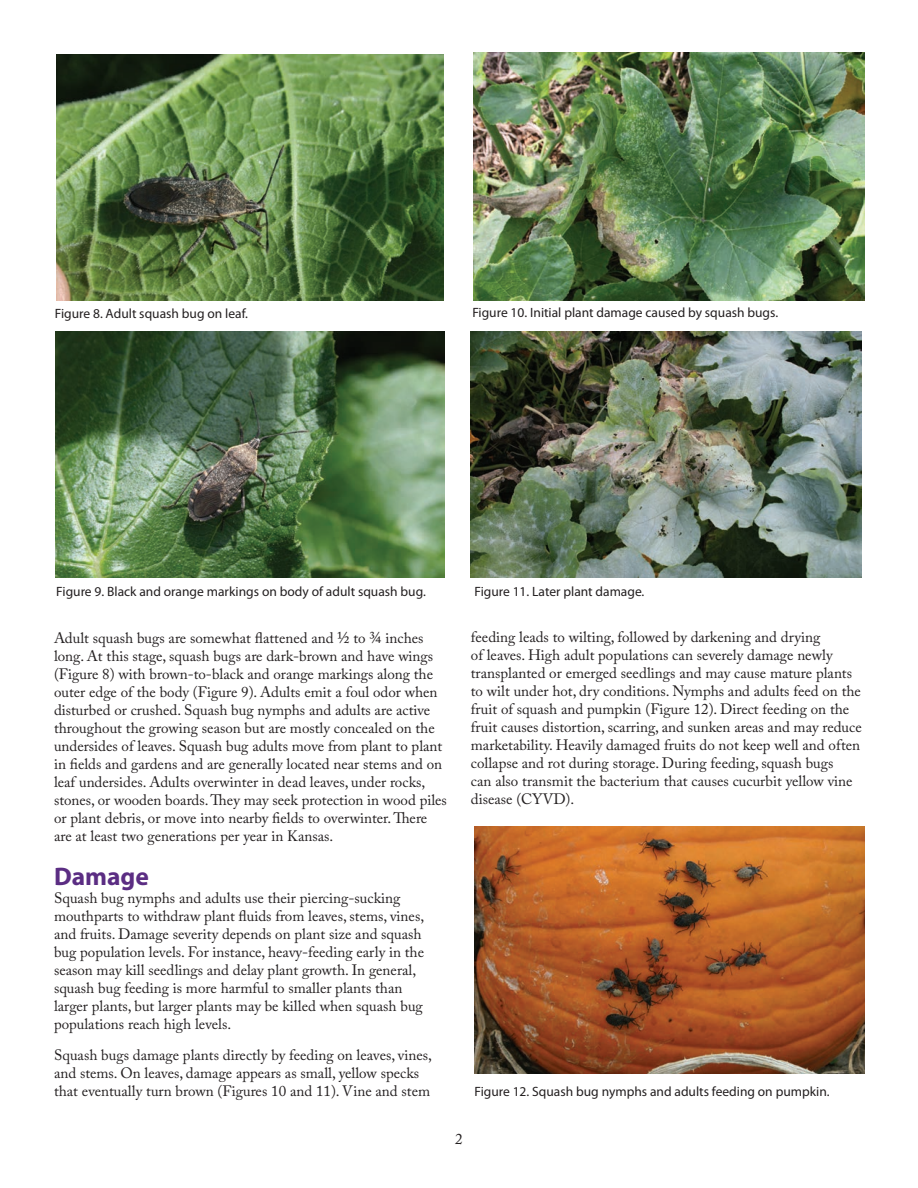
<style>
.page{position:relative;width:918px;height:1188px;background:#fff}
.page>*{position:absolute;margin:0;border:0;box-sizing:border-box;transform-origin:0 0}
.t1{font:700 25.5px "Myriad Pro";color:#5b2d83}
.t2{font:15px/18px "Adobe Caslon Pro";color:#231f20}
.t3{font:13.5px "Myriad Pro";color:#231f20}
.s1{font-size:16.5px}
</style>
<div class="page">
<img style="left:473px;top:53px;width:391px;height:247px">
<img style="left:471px;top:332px;width:391px;height:245px">
<img style="left:56px;top:54px;width:388px;height:246px">
<img style="left:56px;top:332px;width:389px;height:245px">
<img style="left:474px;top:827px;width:391px;height:246px">
<p class="t3" style="left:55px;top:305px;width:195px">Figure 8. Adult squash bug on leaf.</p>
<p class="t3" style="left:472px;top:304px;width:307px">Figure 10. Initial plant damage caused by squash bugs.</p>
<p class="t3" style="left:56px;top:583px;width:371px">Figure 9. Black and orange markings on body of adult squash bug.</p>
<p class="t2" style="left:54px;top:629px;width:394px">Adult squash bugs are somewhat flattened and <span class="s1">1/2</span> to <span class="s1">3/4</span> inches long. At this stage, squash bugs are dark-brown and have wings (Figure 8) with brown-to-black and orange markings along the outer edge of the body (Figure 9). Adults emit a foul odor when disturbed or crushed. Squash bug nymphs and adults are active throughout the growing season but are mostly concealed on the undersides of leaves. Squash bug adults move from plant to plant in fields and gardens and are generally located near stems and on leaf undersides. Adults overwinter in dead leaves, under rocks, stones, or wooden boards. They may seek protection in wood piles or plant debris, or move into nearby fields to overwinter. There are at least two generations per year in Kansas.</p>
<h1 class="t1" style="left:54px;top:860px;width:96px">Damage</h1>
<p class="t2" style="left:54px;top:889px;width:372px">Squash bug nymphs and adults use their piercing-sucking mouthparts to withdraw plant fluids from leaves, stems, vines, and fruits. Damage severity depends on plant size and squash bug population levels. For instance, heavy-feeding early in the season may kill seedlings and delay plant growth. In general, squash bug feeding is more harmful to smaller plants than larger plants, but larger plants may be killed when squash bug populations reach high levels.</p>
<p class="t2" style="left:54px;top:1046px;width:380px">Squash bugs damage plants directly by feeding on leaves, vines, and stems. On leaves, damage appears as small, yellow specks that eventually turn brown (Figures 10 and 11). Vine and stem</p>
<p class="t3" style="left:474px;top:583px;width:172px">Figure 11. Later plant damage.</p>
<p class="t2" style="left:471px;top:628px;width:392px">feeding leads to wilting, followed by darkening and drying<br>of leaves. High adult populations can severely damage newly transplanted or emerged seedlings and may cause mature plants to wilt under hot, dry conditions. Nymphs and adults feed on the fruit of squash and pumpkin (Figure 12). Direct feeding on the fruit causes distortion, scarring, and sunken areas and may reduce marketability. Heavily damaged fruits do not keep well and often collapse and rot during storage. During feeding, squash bugs<br>can also transmit the bacterium that causes cucurbit yellow vine disease (CYVD).</p>
<p class="t3" style="left:474px;top:1083px;width:357px">Figure 12. Squash bug nymphs and adults feeding on pumpkin.</p>
<p class="t2" style="left:455px;top:1130px;width:9px">2</p>
</div>
